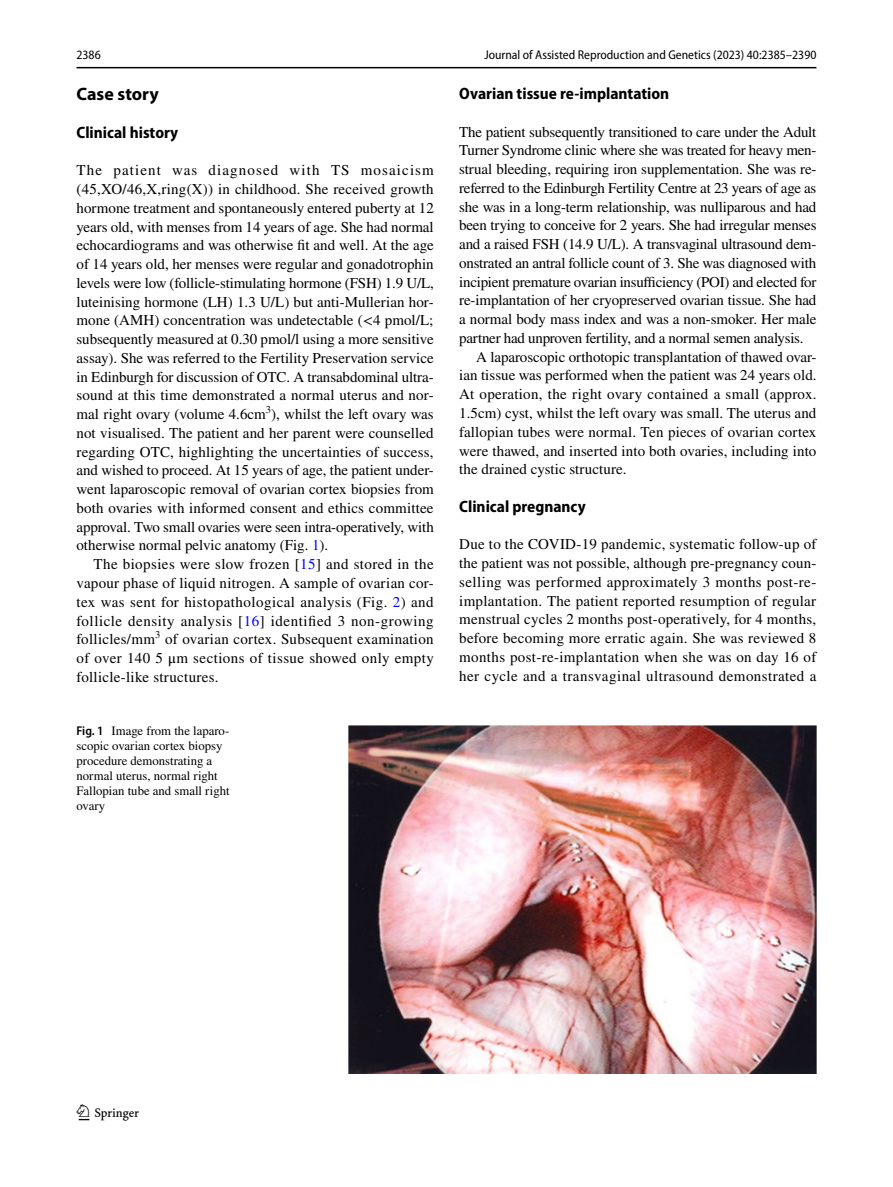
<style>
.page{position:relative;width:893px;height:1187px;background:#fff}
.page>*{position:absolute;margin:0;border:0;box-sizing:border-box;transform-origin:0 0}
.t1{font:22.5px "Springnew Regular 2";color:#000}
.t2{font:700 18px "Myriad Pro";color:#000}
.t3{font:700 semi-condensed 16.5px "Myriad Pro";color:#000}
.t4{font:15px/18.8px "STIX";letter-spacing:-.01em;color:#000;text-align:justify}
.t5{font:15px "STIX";letter-spacing:.01em;color:#000}
.t6{font:15px "STIX";letter-spacing:.02em;color:#000}
.t7{font:12.75px/15px "STIX";color:#000}
.t8{font:semi-condensed 12.75px "Myriad Pro";color:#000}
.s1{color:#00f}
.s2{font-family:"Myriad Pro";font-weight:600;font-stretch:semi-condensed}
</style>
<div class="page">
<hr style="left:77px;top:67px;width:739px;height:1px;background:#000">
<img style="left:349px;top:725px;width:467px;height:348px">
<p class="t8" style="left:77px;top:48px;width:26px">2386</p>
<p class="t8" style="left:484px;top:48px;width:334px">Journal of Assisted Reproduction and Genetics (2023) 40:2385–2390</p>
<p class="t2" style="left:77px;top:82px;width:84px">Case story</p>
<p class="t3" style="left:77px;top:123px;width:103px">Clinical history</p>
<p class="t4" style="left:77px;top:162px;width:359px">The patient was diagnosed with TS mosaicism (45,XO/46,X,ring(X)) in childhood. She received growth hormone treatment and spontaneously entered puberty at 12 years old, with menses from 14 years of age. She had normal echocardiograms and was otherwise fit and well. At the age of 14 years old, her menses were regular and gonadotrophin levels were low (follicle-stimulating hormone (FSH) 1.9 U/L, luteinising hormone (LH) 1.3 U/L) but anti-Mullerian hor&shy;mone (AMH) concentration was undetectable (&lt;4 pmol/L; subsequently measured at 0.30 pmol/l using a more sensitive assay). She was referred to the Fertility Preservation service in Edinburgh for discussion of OTC. A transabdominal ultra&shy;sound at this time demonstrated a normal uterus and nor&shy;mal right ovary (volume 4.6cm<sup>3</sup>), whilst the left ovary was not visualised. The patient and her parent were counselled regarding OTC, highlighting the uncertainties of success, and wished to proceed. At 15 years of age, the patient under&shy;went laparoscopic removal of ovarian cortex biopsies from both ovaries with informed consent and ethics committee approval. Two small ovaries were seen intra-operatively, with otherwise normal pelvic anatomy (Fig. <span class="s1">1</span>).</p>
<p class="t4" style="left:77px;top:555px;width:359px;text-indent:17px">The biopsies were slow frozen [<span class="s1">15</span>] and stored in the vapour phase of liquid nitrogen. A sample of ovarian cor&shy;tex was sent for histopathological analysis (Fig. <span class="s1">2</span>) and follicle density analysis [<span class="s1">16</span>] identified 3 non-growing follicles/mm<sup>3</sup> of ovarian cortex. Subsequent examination of over 140 5 μm sections of tissue showed only empty follicle-like structures.</p>
<p class="t7" style="left:77px;top:723px;width:155px"><span class="s2">Fig. 1</span> Image from the laparo&shy;scopic ovarian cortex biopsy procedure demonstrating a normal uterus, normal right<br>Fallopian tube and small right ovary</p>
<p class="t3" style="left:459px;top:84px;width:212px">Ovarian tissue re‑implantation</p>
<p class="t4" style="left:459px;top:123px;width:359px">The patient subsequently transitioned to care under the Adult</p>
<p class="t4" style="left:459px;top:142px;width:359px">Turner Syndrome clinic where she was treated for heavy men-</p>
<p class="t4" style="left:459px;top:161px;width:359px">strual bleeding, requiring iron supplementation. She was re-</p>
<p class="t4" style="left:459px;top:179px;width:359px">referred to the Edinburgh Fertility Centre at 23 years of age as</p>
<p class="t4" style="left:459px;top:198px;width:359px">she was in a long-term relationship, was nulliparous and had</p>
<p class="t4" style="left:459px;top:217px;width:359px">been trying to conceive for 2 years. She had irregular menses</p>
<p class="t4" style="left:459px;top:236px;width:359px">and a raised FSH (14.9 U/L). A transvaginal ultrasound dem-</p>
<p class="t4" style="left:459px;top:254px;width:359px">onstrated an antral follicle count of 3. She was diagnosed with</p>
<p class="t4" style="left:459px;top:273px;width:359px">incipient premature ovarian insufficiency (POI) and elected for</p>
<p class="t4" style="left:459px;top:292px;width:359px">re-implantation of her cryopreserved ovarian tissue. She had</p>
<p class="t4" style="left:459px;top:311px;width:359px">a normal body mass index and was a non-smoker. Her male</p>
<p class="t4" style="left:459px;top:329px;width:346px">partner had unproven fertility, and a normal semen analysis.</p>
<p class="t4" style="left:476px;top:348px;width:342px">A laparoscopic orthotopic transplantation of thawed ovar-</p>
<p class="t4" style="left:459px;top:367px;width:359px">ian tissue was performed when the patient was 24 years old.</p>
<p class="t6" style="left:459px;top:384px;width:359px">At operation, the right ovary contained a small (approx.</p>
<p class="t4" style="left:459px;top:404px;width:359px">1.5cm) cyst, whilst the left ovary was small. The uterus and</p>
<p class="t5" style="left:459px;top:421px;width:359px">fallopian tubes were normal. Ten pieces of ovarian cortex</p>
<p class="t4" style="left:459px;top:442px;width:359px">were thawed, and inserted into both ovaries, including into</p>
<p class="t4" style="left:459px;top:461px;width:169px">the drained cystic structure.</p>
<p class="t3" style="left:459px;top:497px;width:128px">Clinical pregnancy</p>
<p class="t4" style="left:459px;top:536px;width:359px">Due to the COVID-19 pandemic, systematic follow-up of the patient was not possible, although pre-pregnancy coun&shy;selling was performed approximately 3 months post-re&shy;implantation. The patient reported resumption of regular menstrual cycles 2 months post-operatively, for 4 months, before becoming more erratic again. She was reviewed 8 months post-re-implantation when she was on day 16 of her cycle and a transvaginal ultrasound demonstrated a</p>
<h1 class="t1" style="left:79px;top:1104px;width:62px">1 3</h1>
</div>
